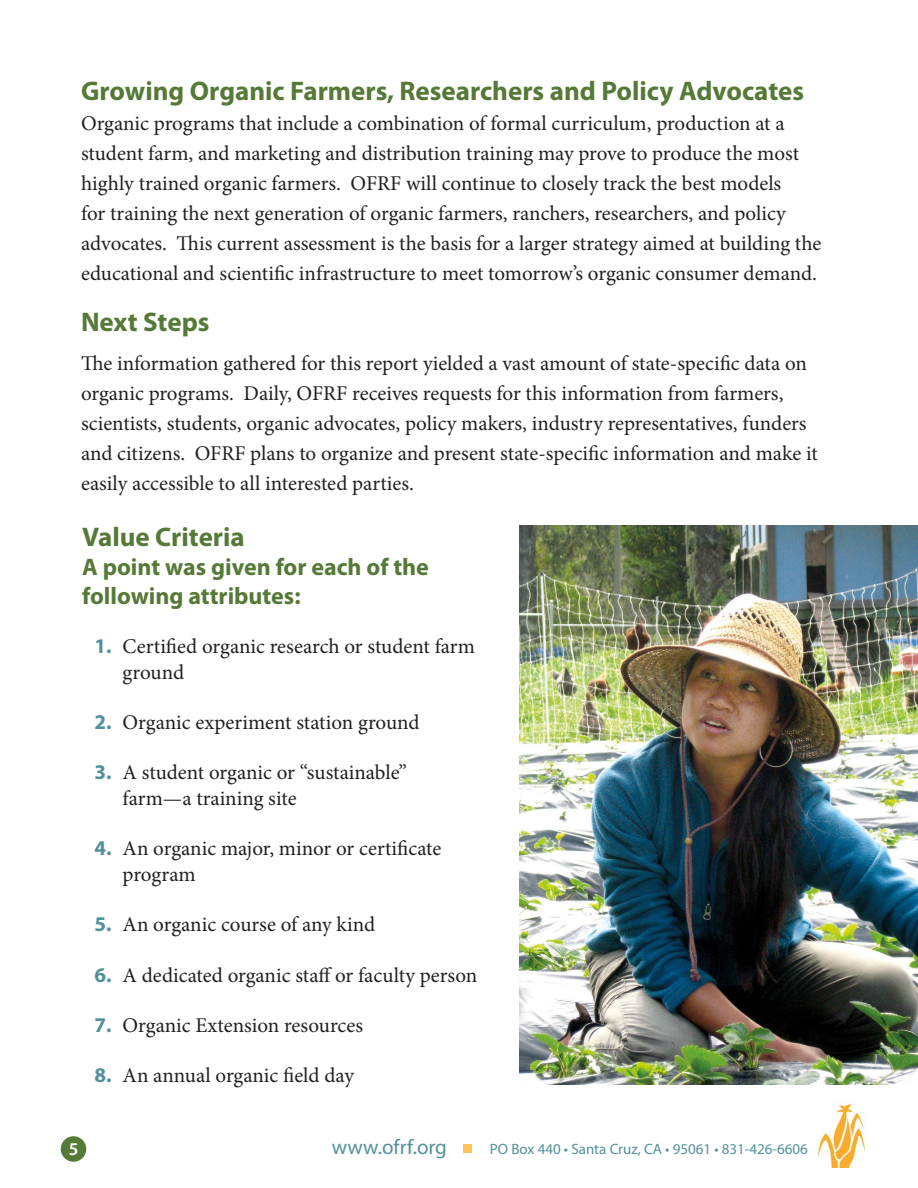
<style>
.page{position:relative;width:918px;height:1188px;background:#fff}
.page>*{position:absolute;margin:0;border:0;box-sizing:border-box;transform-origin:0 0}
.t1{font:700 27px "Myriad Pro";color:#557936}
.t2{font:700 24px/28.8px "Myriad Pro";color:#557936}
.t3{font:21px/30px "Minion Pro";color:#231f20}
.t4{font:21px "Myriad Pro";color:#52919c}
.t5{font:600 18px "Myriad Pro";color:#fff}
.t6{font:15px "Myriad Pro";color:#52919c}
.s1{font-family:"Myriad Pro";font-weight:700;color:#52919c}
</style>
<div class="page">
<img style="left:814px;top:1104px;width:52px;height:64px">
<div style="left:464px;top:1144px;width:8px;height:10px;background:#fec459"></div>
<div style="left:61px;top:1136px;width:25px;height:26px;background:#557936;border-radius:50%"></div>
<img style="left:519px;top:525px;width:399px;height:559px">
<p class="t1" style="left:81px;top:73px;width:725px">Growing Organic Farmers, Researchers and Policy Advocates</p>
<p class="t3" style="left:81px;top:108px;width:742px">Organic programs that include a combination of formal curriculum, production at a student farm, and marketing and distribution training may prove to produce the most highly trained organic farmers. OFRF will continue to closely track the best models<br>for training the next generation of organic farmers, ranchers, researchers, and policy advocates. This current assessment is the basis for a larger strategy aimed at building the educational and scientific infrastructure to meet tomorrow’s organic consumer demand.</p>
<p class="t1" style="left:81px;top:304px;width:130px">Next Steps</p>
<p class="t3" style="left:81px;top:348px;width:738px">The information gathered for this report yielded a vast amount of state-specific data on organic programs. Daily, OFRF receives requests for this information from farmers, scientists, students, organic advocates, policy makers, industry representatives, funders and citizens. OFRF plans to organize and present state-specific information and make it easily accessible to all interested parties.</p>
<p class="t1" style="left:82px;top:520px;width:164px">Value Criteria</p>
<p class="t2" style="left:82px;top:552px;width:348px">A point was given for each of the following attributes:</p>
<p class="t3" style="left:123px;top:634px;width:354px;line-height:25.5px;text-indent:-28px"><span class="s1">1.</span> Certified organic research or student farm ground</p>
<p class="t3" style="left:94px;top:708px;width:327px"><span class="s1">2.</span> Organic experiment station ground</p>
<p class="t3" style="left:123px;top:760px;width:286px;line-height:25.5px;text-indent:-28px"><span class="s1">3.</span> A student organic or “sustainable” farm—a training site</p>
<p class="t3" style="left:123px;top:836px;width:320px;line-height:25.5px;text-indent:-28px"><span class="s1">4.</span> An organic major, minor or certificate program</p>
<p class="t3" style="left:94px;top:910px;width:282px"><span class="s1">5.</span> An organic course of any kind</p>
<p class="t3" style="left:94px;top:960px;width:384px"><span class="s1">6.</span> A dedicated organic staff or faculty person</p>
<p class="t3" style="left:94px;top:1010px;width:270px"><span class="s1">7.</span> Organic Extension resources</p>
<p class="t3" style="left:94px;top:1061px;width:261px"><span class="s1">8.</span> An annual organic field day</p>
<p class="t5" style="left:69px;top:1138px;width:11px">5</p>
<p class="t4" style="left:332px;top:1134px;width:117px">www.ofrf.org</p>
<p class="t6" style="left:490px;top:1140px;width:320px">PO Box 440 • Santa Cruz, CA • 95061 • 831-426-6606</p>
</div>
